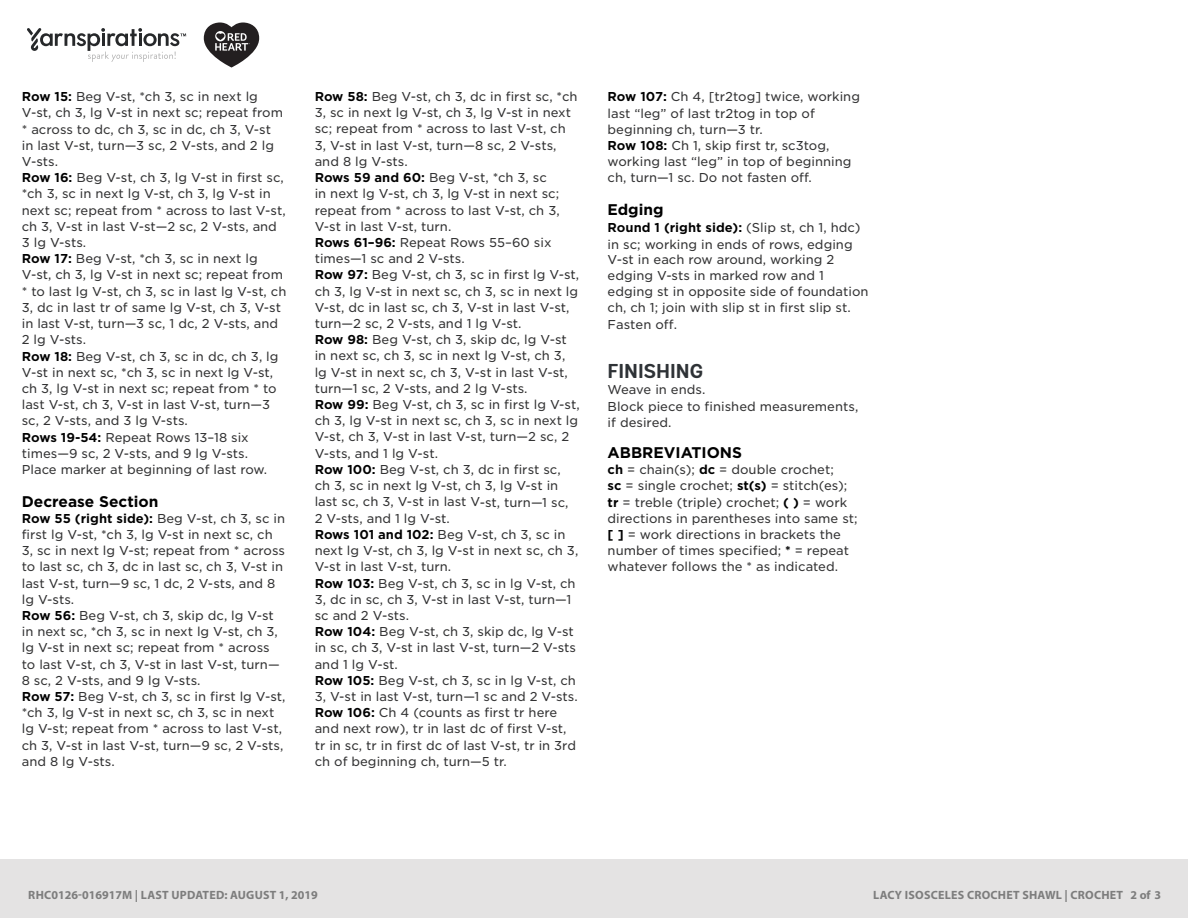
<style>
.page{position:relative;width:1188px;height:918px;background:#fff}
.page>*{position:absolute;margin:0;border:0;box-sizing:border-box;transform-origin:0 0}
.t1{font:700 20.1px "Andes Rounded";color:#2e3236}
.t2{font:700 15.45px "Gotham";color:#000}
.t3{font:12.3px/16.2px "Gotham S Sm";color:#333334}
.t4{font:700 12px "Myriad Pro";letter-spacing:.02em;color:#7d7d7d}
.s1{font-weight:700;color:#000}
.s2{color:#2e2e2f}
</style>
<div class="page">
<div style="left:0;top:860px;width:1188px;height:58px;background:#e4e3e3"></div>
<svg style="left:27px;top:28px;width:159px;height:34px"></svg>
<svg style="left:204px;top:22px;width:55px;height:46px"></svg>
<p class="t3" style="left:22px;top:88px;width:266px"><span class="s1">Row 15:</span> Beg <span class="s2">V-st</span>, *ch 3, sc in next lg <span class="s2">V-st</span>, ch 3, lg <span class="s2">V-st</span> in next sc; repeat from * across to dc, ch 3, sc in dc, ch 3, <span class="s2">V-st<br></span>in last <span class="s2">V-st</span>, turn—3 sc, 2 <span class="s2">V-st</span>s, and 2 lg <span class="s2">V-st</span>s.<br><span class="s1">Row 16:</span> Beg <span class="s2">V-st</span>, ch 3, lg <span class="s2">V-st</span> in first sc, *ch 3, sc in next lg <span class="s2">V-st</span>, ch 3, lg <span class="s2">V-st</span> in next sc; repeat from * across to last <span class="s2">V-st</span>, ch 3, <span class="s2">V-st</span> in last <span class="s2">V-st</span>—2 sc, 2 <span class="s2">V-st</span>s, and 3 lg <span class="s2">V-st</span>s.<br><span class="s1">Row 17:</span> Beg <span class="s2">V-st</span>, *ch 3, sc in next lg <span class="s2">V-st</span>, ch 3, lg <span class="s2">V-st</span> in next sc; repeat from * to last lg <span class="s2">V-st</span>, ch 3, sc in last lg <span class="s2">V-st</span>, ch 3, dc in last tr of same lg <span class="s2">V-st</span>, ch 3, <span class="s2">V-st </span>in last <span class="s2">V-st</span>, turn—3 sc, 1 dc, 2 <span class="s2">V-st</span>s, and 2 lg <span class="s2">V-st</span>s.<br><span class="s1">Row 18:</span> Beg <span class="s2">V-st</span>, ch 3, sc in dc, ch 3, lg <span class="s2">V-st</span> in next sc, *ch 3, sc in next lg <span class="s2">V-st</span>, ch 3, lg <span class="s2">V-st</span> in next sc; repeat from * to last <span class="s2">V-st</span>, ch 3, <span class="s2">V-st</span> in last <span class="s2">V-st</span>, turn—3 sc, 2 <span class="s2">V-st</span>s, and 3 lg <span class="s2">V-st</span>s.<br><span class="s1">Rows 19-54:</span> Repeat Rows 13–18 six times—9 sc, 2 <span class="s2">V-st</span>s, and 9 lg <span class="s2">V-st</span>s.<br>Place marker at beginning of last row.</p>
<p class="t2" style="left:22px;top:491px;width:138px">Decrease Section</p>
<p class="t3" style="left:22px;top:510px;width:265px"><span class="s1">Row 55 (right side):</span> Beg <span class="s2">V-st</span>, ch 3, sc in first lg <span class="s2">V-st</span>, *ch 3, lg <span class="s2">V-st</span> in next sc, ch 3, sc in next lg <span class="s2">V-st</span>; repeat from * across to last sc, ch 3, dc in last sc, ch 3, <span class="s2">V-st</span> in last <span class="s2">V-st</span>, turn—9 sc, 1 dc, 2 <span class="s2">V-st</span>s, and 8 lg <span class="s2">V-st</span>s.<br><span class="s1">Row 56:</span> Beg <span class="s2">V-st</span>, ch 3, skip dc, lg <span class="s2">V-st </span>in next sc, *ch 3, sc in next lg <span class="s2">V-st</span>, ch 3, lg <span class="s2">V-st</span> in next sc; repeat from * across to last <span class="s2">V-st</span>, ch 3, <span class="s2">V-st</span> in last <span class="s2">V-st</span>, turn— 8 sc, 2 <span class="s2">V-st</span>s, and 9 lg <span class="s2">V-st</span>s.<br><span class="s1">Row 57:</span> Beg <span class="s2">V-st</span>, ch 3, sc in first lg <span class="s2">V-st</span>, *ch 3, lg <span class="s2">V-st</span> in next sc, ch 3, sc in next lg <span class="s2">V-st</span>; repeat from * across to last <span class="s2">V-st</span>, ch 3, <span class="s2">V-st</span> in last <span class="s2">V-st</span>, turn—9 sc, 2 <span class="s2">V-st</span>s, and 8 lg <span class="s2">V-st</span>s.</p>
<p class="t3" style="left:315px;top:88px;width:267px"><span class="s1">Row 58:</span> Beg <span class="s2">V-st</span>, ch 3, dc in first sc, *ch 3, sc in next lg <span class="s2">V-st</span>, ch 3, lg <span class="s2">V-st</span> in next sc; repeat from * across to last <span class="s2">V-st</span>, ch 3, <span class="s2">V-st</span> in last <span class="s2">V-st</span>, turn—8 sc, 2 <span class="s2">V-st</span>s, and 8 lg <span class="s2">V-st</span>s.<br><span class="s1">Rows 59 and 60:</span> Beg <span class="s2">V-st</span>, *ch 3, sc<br>in next lg <span class="s2">V-st</span>, ch 3, lg <span class="s2">V-st</span> in next sc; repeat from * across to last <span class="s2">V-st</span>, ch 3, <span class="s2">V-st</span> in last <span class="s2">V-st</span>, turn.<br><span class="s1">Rows 61–96:</span> Repeat Rows 55–60 six times—1 sc and 2 <span class="s2">V-st</span>s.<br><span class="s1">Row 97:</span> Beg <span class="s2">V-st</span>, ch 3, sc in first lg <span class="s2">V-st</span>, ch 3, lg <span class="s2">V-st</span> in next sc, ch 3, sc in next lg <span class="s2">V-st</span>, dc in last sc, ch 3, <span class="s2">V-st</span> in last <span class="s2">V-st</span>, turn—2 sc, 2 <span class="s2">V-st</span>s, and 1 lg <span class="s2">V-st</span>.<br><span class="s1">Row 98:</span> Beg <span class="s2">V-st</span>, ch 3, skip dc, lg <span class="s2">V-st </span>in next sc, ch 3, sc in next lg <span class="s2">V-st</span>, ch 3, lg <span class="s2">V-st</span> in next sc, ch 3, <span class="s2">V-st</span> in last <span class="s2">V-st</span>, turn—1 sc, 2 <span class="s2">V-st</span>s, and 2 lg <span class="s2">V-st</span>s.<br><span class="s1">Row 99:</span> Beg <span class="s2">V-st</span>, ch 3, sc in first lg <span class="s2">V-st</span>, ch 3, lg <span class="s2">V-st</span> in next sc, ch 3, sc in next lg <span class="s2">V-st</span>, ch 3, <span class="s2">V-st</span> in last <span class="s2">V-st</span>, turn—2 sc, 2<br><span class="s2">V-st</span>s, and 1 lg <span class="s2">V-st</span>.<br><span class="s1">Row 100:</span> Beg <span class="s2">V-st</span>, ch 3, dc in first sc,<br>ch 3, sc in next lg <span class="s2">V-st</span>, ch 3, lg <span class="s2">V-st</span> in last sc, ch 3, <span class="s2">V-st</span> in last <span class="s2">V-st</span>, turn—1 sc,<br>2 <span class="s2">V-st</span>s, and 1 lg <span class="s2">V-st</span>.<br><span class="s1">Rows 101 and 102:</span> Beg <span class="s2">V-st</span>, ch 3, sc in next lg <span class="s2">V-st</span>, ch 3, lg <span class="s2">V-st</span> in next sc, ch 3, <span class="s2">V-st</span> in last <span class="s2">V-st</span>, turn.<br><span class="s1">Row 103:</span> Beg <span class="s2">V-st</span>, ch 3, sc in lg <span class="s2">V-st</span>, ch 3, dc in sc, ch 3, <span class="s2">V-st</span> in last <span class="s2">V-st</span>, turn—1 sc and 2 <span class="s2">V-st</span>s.<br><span class="s1">Row 104:</span> Beg <span class="s2">V-st</span>, ch 3, skip dc, lg <span class="s2">V-st </span>in sc, ch 3, <span class="s2">V-st</span> in last <span class="s2">V-st</span>, turn—2 <span class="s2">V-st</span>s and 1 lg <span class="s2">V-st</span>.<br><span class="s1">Row 105:</span> Beg <span class="s2">V-st</span>, ch 3, sc in lg <span class="s2">V-st</span>, ch 3, <span class="s2">V-st</span> in last <span class="s2">V-st</span>, turn—1 sc and 2 <span class="s2">V-st</span>s.<br><span class="s1">Row 106:</span> Ch 4 (counts as first tr here and next row), tr in last dc of first <span class="s2">V-st</span>, tr in sc, tr in first dc of last <span class="s2">V-st</span>, tr in 3rd ch of beginning ch, turn—5 tr.</p>
<p class="t3" style="left:608px;top:88px;width:254px"><span class="s1">Row 107:</span> Ch 4, [tr2tog] twice, working last “leg” of last tr2tog in top of beginning ch, turn—3 tr.<br><span class="s1">Row 108:</span> Ch 1, skip first tr, sc3tog, working last “leg” in top of beginning ch, turn—1 sc. Do not fasten off.</p>
<p class="t2" style="left:608px;top:199px;width:57px">Edging</p>
<p class="t3" style="left:608px;top:219px;width:262px"><span class="s1">Round 1 (right side):</span> (Slip st, ch 1, hdc) in sc; working in ends of rows, edging <span class="s2">V-st</span> in each row around, working 2 edging <span class="s2">V-st</span>s in marked row and 1 edging st in opposite side of foundation ch, ch 1; join with slip st in first slip st.<br>Fasten off.</p>
<p class="t1" style="left:608px;top:359px;width:97px">FINISHING</p>
<p class="t3" style="left:608px;top:381px;width:252px">Weave in ends.<br>Block piece to finished measurements, if desired.</p>
<p class="t2" style="left:608px;top:442px;width:136px">ABBREVIATIONS</p>
<p class="t3" style="left:608px;top:461px;width:251px"><span class="s1">ch</span> = chain(s); <span class="s1">dc</span> = double crochet;<br><span class="s1">sc</span> = single crochet; <span class="s1">st(s)</span> = stitch(es); <span class="s1">tr</span> = treble (triple) crochet; <span class="s1">( )</span> = work directions in parentheses into same st; <span class="s1">[ ]</span> = work directions in brackets the number of times specified; <span class="s1">*</span> = repeat whatever follows the * as indicated.</p>
<p class="t4" style="left:28px;top:887px;width:291px">RHC0126-016917M | LAST UPDATED: AUGUST 1, 2019</p>
<p class="t4" style="left:873px;top:887px;width:289px">LACY ISOSCELES CROCHET SHAWL | CROCHET 2 of 3</p>
</div>
